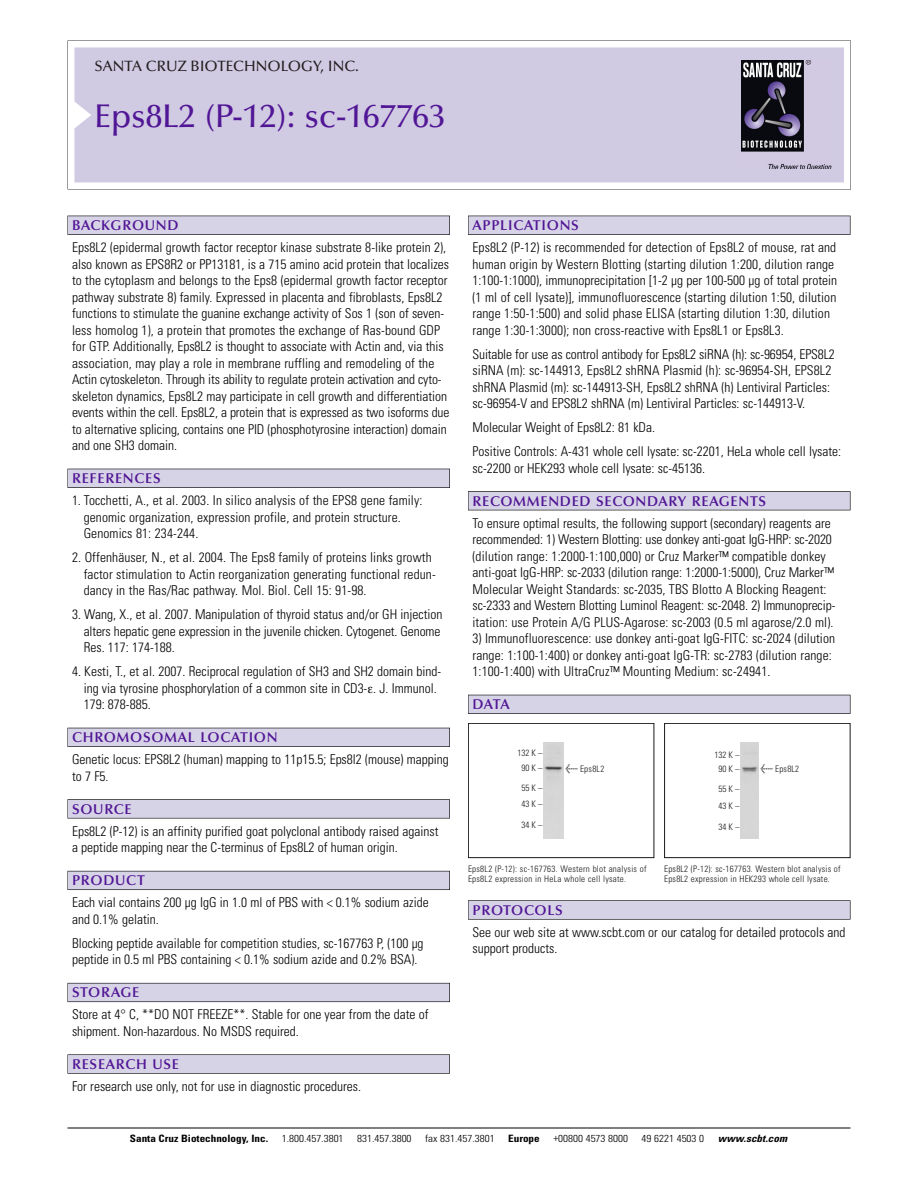
<style>
.page{position:relative;width:918px;height:1188px;background:#fff}
.page>*{position:absolute;margin:0;border:0;box-sizing:border-box;transform-origin:0 0}
.t1{font:500 33px "Optima";color:#511695}
.t2{font:500 15px "Optima";color:#231f20}
.t3{font:600 14.25px "Optima";letter-spacing:.05em;color:#511695}
.t4{font:300 condensed 13.5px/16.5px "Univers";color:#000}
.t5{font:300 condensed 10.2px "Univers";color:#000;scale:1.1 1}
.t6{font:700 condensed 10.2px "Univers";color:#000;scale:1.1 1}
.t7{font:italic 700 condensed 10.2px "Univers";letter-spacing:.005em;color:#000;scale:1.1 1}
.t8{font:9px/10.5px "Univers Condensed Light+SCSHXG";letter-spacing:.025em;color:#191919}
.t9{font:9px/10.5px "Univers Condensed Light+TAETKD";letter-spacing:.03em;color:#191919}
.s1{font-family:"Meta Plus Book Roman+KOPHKN";font-size:10.5px}
.s2{font-family:"Meta Plus Book Roman+EDIZIP";font-size:10.5px}
</style>
<div class="page">
<svg style="left:68px;top:40px;width:783px;height:149px"></svg>
<div style="left:74px;top:47px;width:770px;height:135px;background:#d1cae3"></div>
<img style="left:741px;top:60px;width:90px;height:108px">
<div style="left:68px;top:216px;width:382px;height:19px;background:#525155"></div>
<div style="left:68px;top:216px;width:381px;height:18px;background:#d7d3e7"></div>
<div style="left:68px;top:469px;width:382px;height:19px;background:#515055"></div>
<div style="left:68px;top:469px;width:381px;height:18px;background:#d7d3e7"></div>
<div style="left:68px;top:728px;width:382px;height:19px;background:#525158"></div>
<div style="left:68px;top:728px;width:381px;height:18px;background:#d7d3e7"></div>
<div style="left:68px;top:799px;width:382px;height:19px;background:#575759"></div>
<div style="left:68px;top:800px;width:381px;height:18px;background:#d7d3e7"></div>
<div style="left:68px;top:871px;width:382px;height:19px;background:#5b5a62"></div>
<div style="left:68px;top:871px;width:381px;height:18px;background:#d7d3e7"></div>
<div style="left:68px;top:983px;width:382px;height:19px;background:#66646e"></div>
<div style="left:68px;top:983px;width:381px;height:18px;background:#d7d3e7"></div>
<div style="left:68px;top:1054px;width:382px;height:20px;background:#616161"></div>
<div style="left:68px;top:1055px;width:381px;height:18px;background:#d7d3e7"></div>
<div style="left:468px;top:216px;width:382px;height:19px;background:#525155"></div>
<div style="left:468px;top:216px;width:382px;height:18px;background:#d7d3e7"></div>
<div style="left:468px;top:491px;width:382px;height:19px;background:#525155"></div>
<div style="left:468px;top:492px;width:382px;height:18px;background:#d7d3e7"></div>
<div style="left:468px;top:695px;width:382px;height:19px;background:#525158"></div>
<div style="left:468px;top:695px;width:382px;height:18px;background:#d7d3e7"></div>
<div style="left:468px;top:900px;width:382px;height:20px;background:#666667"></div>
<div style="left:468px;top:901px;width:382px;height:18px;background:#d7d3e7"></div>
<hr style="left:68px;top:1128px;width:782px;height:1px;background:#000">
<div style="left:468px;top:723px;width:186px;height:135px;border:1px solid #191919"></div>
<div style="left:544px;top:743px;width:19px;height:95px;background:#d6d6d6"></div>
<div style="left:664px;top:723px;width:186px;height:135px;border:1px solid #191919"></div>
<div style="left:741px;top:743px;width:17px;height:95px;background:#d5d5d5"></div>
<p class="t2" style="left:94px;top:61px;width:266px">SANTA CRUZ BIOTECHNOLOGY, INC.</p>
<h1 class="t1" style="left:94px;top:103px;width:353px">Eps8L2 (P-12): sc-167763</h1>
<p class="t3" style="left:72px;top:219px;width:108px">BACKGROUND</p>
<p class="t4" style="left:72px;top:240px;width:379px">Eps8L2 (epidermal growth factor receptor kinase substrate 8-like protein 2), also known as EPS8R2 or PP13181, is a 715 amino acid protein that localizes to the cytoplasm and belongs to the Eps8 (epidermal growth factor receptor pathway substrate 8) family. Expressed in placenta and fibroblasts, Eps8L2 functions to stimulate the guanine exchange activity of Sos 1 (son of seven&shy;less homolog 1), a protein that promotes the exchange of Ras-bound GDP for GTP. Additionally, Eps8L2 is thought to associate with Actin and, via this association, may play a role in membrane ruffling and remodeling of the Actin cytoskeleton. Through its ability to regulate protein activation and cyto&shy;skeleton dynamics, Eps8L2 may participate in cell growth and differentiation events within the cell. Eps8L2, a protein that is expressed as two isoforms due to alternative splicing, contains one PID (phosphotyrosine interaction) domain and one SH3 domain.</p>
<p class="t3" style="left:72px;top:473px;width:90px">REFERENCES</p>
<p class="t4" style="left:84px;top:493px;width:340px;text-indent:-12px">1. Tocchetti, A., et al. 2003. In silico analysis of the EPS8 gene family: genomic organization, expression profile, and protein structure.<br>Genomics 81: 234-244.</p>
<p class="t4" style="left:84px;top:550px;width:354px;text-indent:-12px">2. Offenhäuser, N., et al. 2004. The Eps8 family of proteins links growth factor stimulation to Actin reorganization generating functional redun&shy;dancy in the Ras/Rac pathway. Mol. Biol. Cell 15: 91-98.</p>
<p class="t4" style="left:84px;top:607px;width:360px;text-indent:-12px">3. Wang, X., et al. 2007. Manipulation of thyroid status and/or GH injection alters hepatic gene expression in the juvenile chicken. Cytogenet. Genome<br>Res. 117: 174-188.</p>
<p class="t4" style="left:84px;top:664px;width:359px;text-indent:-12px">4. Kesti, T., et al. 2007. Reciprocal regulation of SH3 and SH2 domain bind&shy;ing via tyrosine phosphorylation of a common site in CD3- . J. Immunol.<br>179: 878-885.</p>
<p class="t3" style="left:72px;top:732px;width:207px">CHROMOSOMAL LOCATION</p>
<p class="t4" style="left:72px;top:752px;width:378px">Genetic locus: EPS8L2 (human) mapping to 11p15.5; Eps8l2 (mouse) mapping to 7 F5.</p>
<p class="t3" style="left:72px;top:803px;width:61px">SOURCE</p>
<p class="t4" style="left:72px;top:824px;width:368px">Eps8L2 (P-12) is an affinity purified goat polyclonal antibody raised against a peptide mapping near the C-terminus of Eps8L2 of human origin.</p>
<p class="t3" style="left:72px;top:875px;width:74px">PRODUCT</p>
<p class="t4" style="left:72px;top:895px;width:358px">Each vial contains 200 µg IgG in 1.0 ml of PBS with &lt; 0.1% sodium azide and 0.1% gelatin.</p>
<p class="t4" style="left:72px;top:936px;width:353px">Blocking peptide available for competition studies, sc-167763 P, (100 µg peptide in 0.5 ml PBS containing &lt; 0.1% sodium azide and 0.2% BSA).</p>
<p class="t3" style="left:72px;top:987px;width:69px">STORAGE</p>
<p class="t4" style="left:72px;top:1007px;width:358px">Store at 4° C, **DO NOT FREEZE**. Stable for one year from the date of shipment. Non-hazardous. No MSDS required.</p>
<p class="t3" style="left:72px;top:1058px;width:109px">RESEARCH USE</p>
<p class="t4" style="left:72px;top:1079px;width:290px">For research use only, not for use in diagnostic procedures.</p>
<p class="t3" style="left:473px;top:219px;width:108px">APPLICATIONS</p>
<p class="t4" style="left:473px;top:240px;width:366px">Eps8L2 (P-12) is recommended for detection of Eps8L2 of mouse, rat and human origin by Western Blotting (starting dilution 1:200, dilution range 1:100-1:1000), immunoprecipitation [1-2 µg per 100-500 µg of total protein (1 ml of cell lysate)], immunofluorescence (starting dilution 1:50, dilution range 1:50-1:500) and solid phase ELISA (starting dilution 1:30, dilution range 1:30-1:3000); non cross-reactive with Eps8L1 or Eps8L3.</p>
<p class="t4" style="left:473px;top:347px;width:364px">Suitable for use as control antibody for Eps8L2 siRNA (h): sc-96954, EPS8L2 siRNA (m): sc-144913, Eps8L2 shRNA Plasmid (h): sc-96954-SH, EPS8L2 shRNA Plasmid (m): sc-144913-SH, Eps8L2 shRNA (h) Lentiviral Particles: sc-96954-V and EPS8L2 shRNA (m) Lentiviral Particles: sc-144913-V.</p>
<p class="t4" style="left:473px;top:416px;width:370px;line-height:24px">Molecular Weight of Eps8L2: 81 kDa.<br>Positive Controls: A-431 whole cell lysate: sc-2201, HeLa whole cell lysate:</p>
<p class="t4" style="left:473px;top:461px;width:234px">sc-2200 or HEK293 whole cell lysate: sc-45136.</p>
<p class="t3" style="left:473px;top:495px;width:295px">RECOMMENDED SECONDARY REAGENTS</p>
<p class="t4" style="left:473px;top:516px;width:364px">To ensure optimal results, the following support (secondary) reagents are recommended: 1) Western Blotting: use donkey anti-goat IgG-HRP: sc-2020 (dilution range: 1:2000-1:100,000) or Cruz Marker™ compatible donkey anti-goat IgG-HRP: sc-2033 (dilution range: 1:2000-1:5000), Cruz Marker™ Molecular Weight Standards: sc-2035, TBS Blotto A Blocking Reagent: sc-2333 and Western Blotting Luminol Reagent: sc-2048. 2) Immunoprecip&shy;itation: use Protein A/G PLUS-Agarose: sc-2003 (0.5 ml agarose/2.0 ml).</p>
<p class="t4" style="left:473px;top:631px;width:364px">3) Immunofluorescence: use donkey anti-goat IgG-FITC: sc-2024 (dilution range: 1:100-1:400) or donkey anti-goat IgG-TR: sc-2783 (dilution range:<br>1:100-1:400) with UltraCruz™ Mounting Medium: sc-24941.</p>
<p class="t3" style="left:473px;top:699px;width:39px">DATA</p>
<p class="t9" style="left:518px;top:746px;width:26px;line-height:15px;text-align:center">132 K –<br>90K–</p>
<p class="t9" style="left:522px;top:780px;width:22px;line-height:16.2px">55K–<br>43K–</p>
<p class="t9" style="left:522px;top:821px;width:22px">34K–</p>
<p class="t9" style="left:565px;top:764px;width:40px"><span class="s1">&lt;</span> Eps8L2</p>
<p class="t8" style="left:715px;top:748px;width:26px;line-height:14.2px;text-align:center">132 K –<br>90K–</p>
<p class="t8" style="left:719px;top:781px;width:22px;line-height:17.4px">55K–<br>43K–</p>
<p class="t8" style="left:719px;top:822px;width:22px">34K–</p>
<p class="t8" style="left:761px;top:764px;width:40px"><span class="s2">&lt;</span> Eps8L2</p>
<p class="t9" style="left:468px;top:864px;width:180px">Eps8L2 (P-12): sc-167763. Western blot analysis of<br>Eps8L2 expression in HeLa whole cell lysate.</p>
<p class="t8" style="left:664px;top:864px;width:178px">Eps8L2 (P-12): sc-167763. Western blot analysis of<br>Eps8L2 expression in HEK293 whole cell lysate.</p>
<p class="t3" style="left:473px;top:904px;width:92px">PROTOCOLS</p>
<p class="t4" style="left:473px;top:925px;width:375px">See our web site at www.scbt.com or our catalog for detailed protocols and support products.</p>
<p class="t6" style="left:130px;top:1135px;width:127px">Santa Cruz Biotechnology, Inc.</p>
<p class="t5" style="left:282px;top:1135px;width:58px">1.800.457.3801</p>
<p class="t5" style="left:357px;top:1135px;width:51px">831.457.3800</p>
<p class="t5" style="left:425px;top:1135px;width:65px">fax 831.457.3801</p>
<p class="t6" style="left:508px;top:1135px;width:30px">Europe</p>
<p class="t5" style="left:553px;top:1135px;width:69px">+00800 4573 8000</p>
<p class="t5" style="left:642px;top:1135px;width:58px">49 6221 4503 0</p>
<p class="t7" style="left:718px;top:1135px;width:64px">www.scbt.com</p>
</div>
